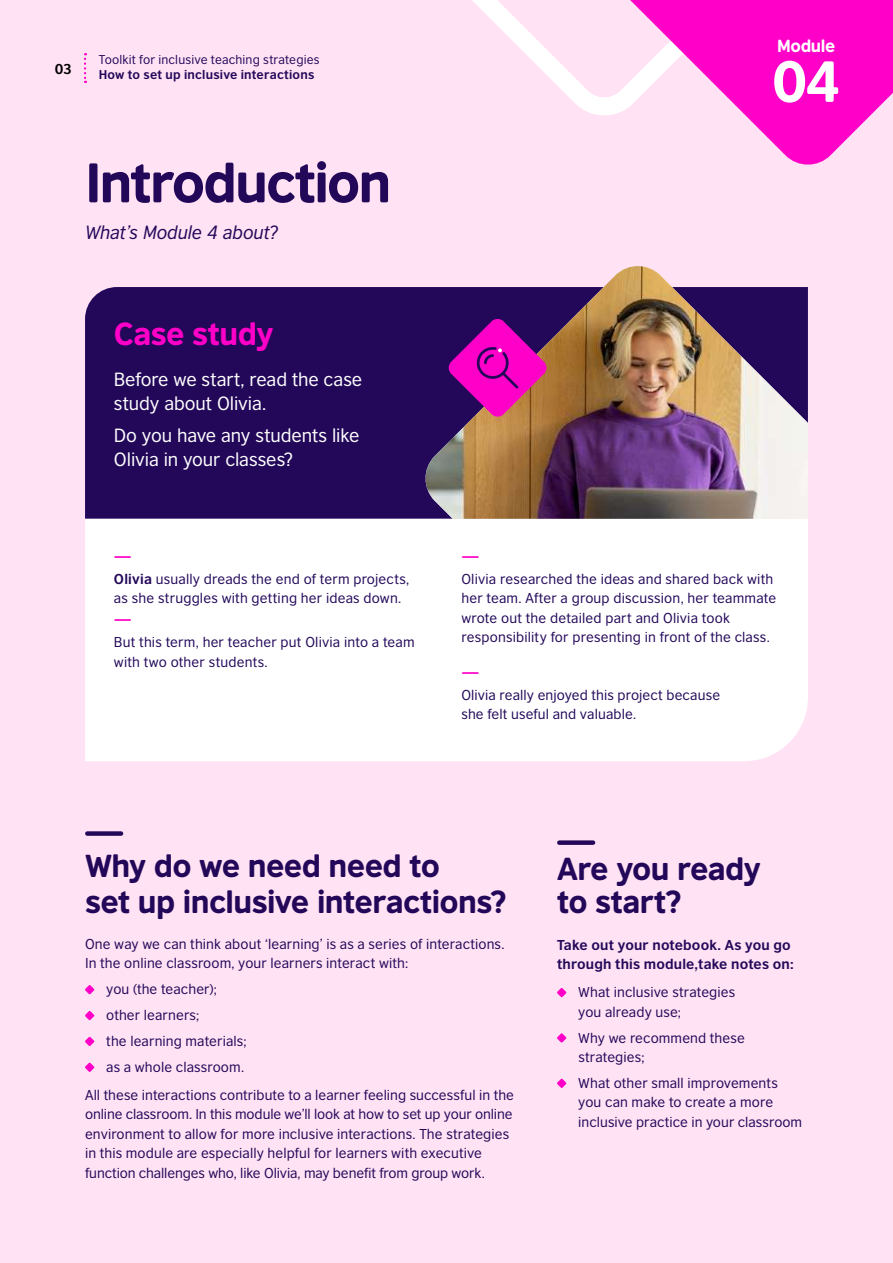
<style>
.page{position:relative;width:893px;height:1263px;background:#ffe2f3}
.page>*{position:absolute;margin:0;border:0;box-sizing:border-box;transform-origin:0 0}
.t1{font:54.6px "British Council Sans Headline";color:#fff}
.t2{font:52.5px "British Council Sans Headline";letter-spacing:-.04em;color:#23085a}
.t3{font:30px/36px "British Council Sans Headline";letter-spacing:-.02em;color:#23085a}
.t4{font:30px "British Council Sans Headline";letter-spacing:-.015em;color:#ff00c8}
.t5{font:18px/24px "British Council Sans";letter-spacing:-.005em;color:#fff}
.t6{font:italic 18px "British Council Sans";letter-spacing:-.005em;color:#23085a}
.t7{font:18px "British Council Sans Headline";color:#ff00c8}
.t8{font:16.5px "British Council Sans Headline";letter-spacing:-.03em;color:#fff}
.t9{font:13.5px/19.5px "British Council Sans";letter-spacing:.01em;color:#23085a}
.t10{font:700 13.5px/19.5px "British Council Sans";letter-spacing:.01em;color:#23085a}
.t11{font:700 13.5px "British Council Sans";color:#000}
.t12{font:12px "British Council Sans";letter-spacing:.01em;color:#23085a}
.t13{font:700 12px "British Council Sans";letter-spacing:.015em;color:#23085a}
.s1{font-weight:700}
</style>
<div class="page">
<svg style="left:472px;top:0;width:421px;height:165px"></svg>
<div style="left:85px;top:287px;width:337px;height:232px;background:#23085a"></div>
<div style="left:85px;top:519px;width:723px;height:242px;background:#fff"></div>
<img style="left:422px;top:266px;width:386px;height:253px">
<svg style="left:85px;top:985px;width:9px;height:9px"></svg>
<svg style="left:85px;top:1011px;width:9px;height:9px"></svg>
<svg style="left:85px;top:1037px;width:9px;height:9px"></svg>
<svg style="left:85px;top:1062px;width:9px;height:10px"></svg>
<div style="left:87px;top:831px;width:34px;height:5px;background:#23085a"></div>
<svg style="left:448px;top:318px;width:99px;height:99px;background:#a91490"></svg>
<svg style="left:84px;top:53px;width:2px;height:30px"></svg>
<svg style="left:557px;top:988px;width:9px;height:9px"></svg>
<svg style="left:557px;top:1033px;width:9px;height:10px"></svg>
<svg style="left:557px;top:1078px;width:9px;height:10px"></svg>
<div style="left:559px;top:840px;width:34px;height:5px;background:#23085a"></div>
<p class="t11" style="left:55px;top:57px;width:19px">03</p>
<p class="t12" style="left:99px;top:50px;width:222px">Toolkit for inclusive teaching strategies</p>
<p class="t13" style="left:99px;top:64px;width:217px">How to set up inclusive interactions</p>
<h2 class="t2" style="left:85px;top:142px;width:308px">Introduction</h2>
<h3 class="t6" style="left:85px;top:217px;width:194px">What’s Module 4 about?</h3>
<h3 class="t4" style="left:114px;top:311px;width:161px">Case study</h3>
<h3 class="t5" style="left:114px;top:366px;width:250px">Before we start, read the case study about Olivia.</h3>
<h3 class="t5" style="left:114px;top:422px;width:247px">Do you have any students like<br>Olivia in your classes?</h3>
<h3 class="t7" style="left:114px;top:541px;width:19px">—</h3>
<p class="t9" style="left:114px;top:568px;width:297px"><span class="s1">Olivia</span> usually dreads the end of term projects, as she struggles with getting her ideas down.</p>
<h3 class="t7" style="left:114px;top:605px;width:19px">—</h3>
<p class="t9" style="left:114px;top:631px;width:302px">But this term, her teacher put Olivia into a team with two other students.</p>
<p class="t8" style="left:777px;top:33px;width:59px">Module</p>
<h1 class="t1" style="left:772px;top:39px;width:70px">04</h1>
<h3 class="t7" style="left:461px;top:541px;width:19px">—</h3>
<p class="t9" style="left:461px;top:568px;width:316px">Olivia researched the ideas and shared back with her team. After a group discussion, her teammate wrote out the detailed part and Olivia took responsibility for presenting in front of the class.</p>
<h3 class="t7" style="left:461px;top:657px;width:19px">—</h3>
<p class="t9" style="left:461px;top:684px;width:260px">Olivia really enjoyed this project because she felt useful and valuable.</p>
<h3 class="t3" style="left:85px;top:847px;width:423px">Why do we need need to<br>set up inclusive interactions?</h3>
<p class="t9" style="left:85px;top:933px;width:421px">One way we can think about ‘learning’ is as a series of interactions.<br>In the online classroom, your learners interact with:</p>
<p class="t9" style="left:106px;top:975px;width:142px;line-height:26px">you (the teacher); other learners;<br>the learning materials; as a whole classroom.</p>
<p class="t9" style="left:85px;top:1084px;width:430px">All these interactions contribute to a learner feeling successful in the online classroom. In this module we’ll look at how to set up your online environment to allow for more inclusive interactions. The strategies in this module are especially helpful for learners with executive function challenges who, like Olivia, may benefit from group work.</p>
<h3 class="t3" style="left:557px;top:851px;width:205px;line-height:33px">Are you ready to start?</h3>
<p class="t10" style="left:557px;top:933px;width:238px">Take out your notebook. As you go through this module,take notes on:</p>
<p class="t9" style="left:578px;top:981px;width:158px">What inclusive strategies you already use;</p>
<p class="t9" style="left:578px;top:1026px;width:168px">Why we recommend these strategies;</p>
<p class="t9" style="left:578px;top:1072px;width:225px">What other small improvements you can make to create a more inclusive practice in your classroom</p>
</div>
